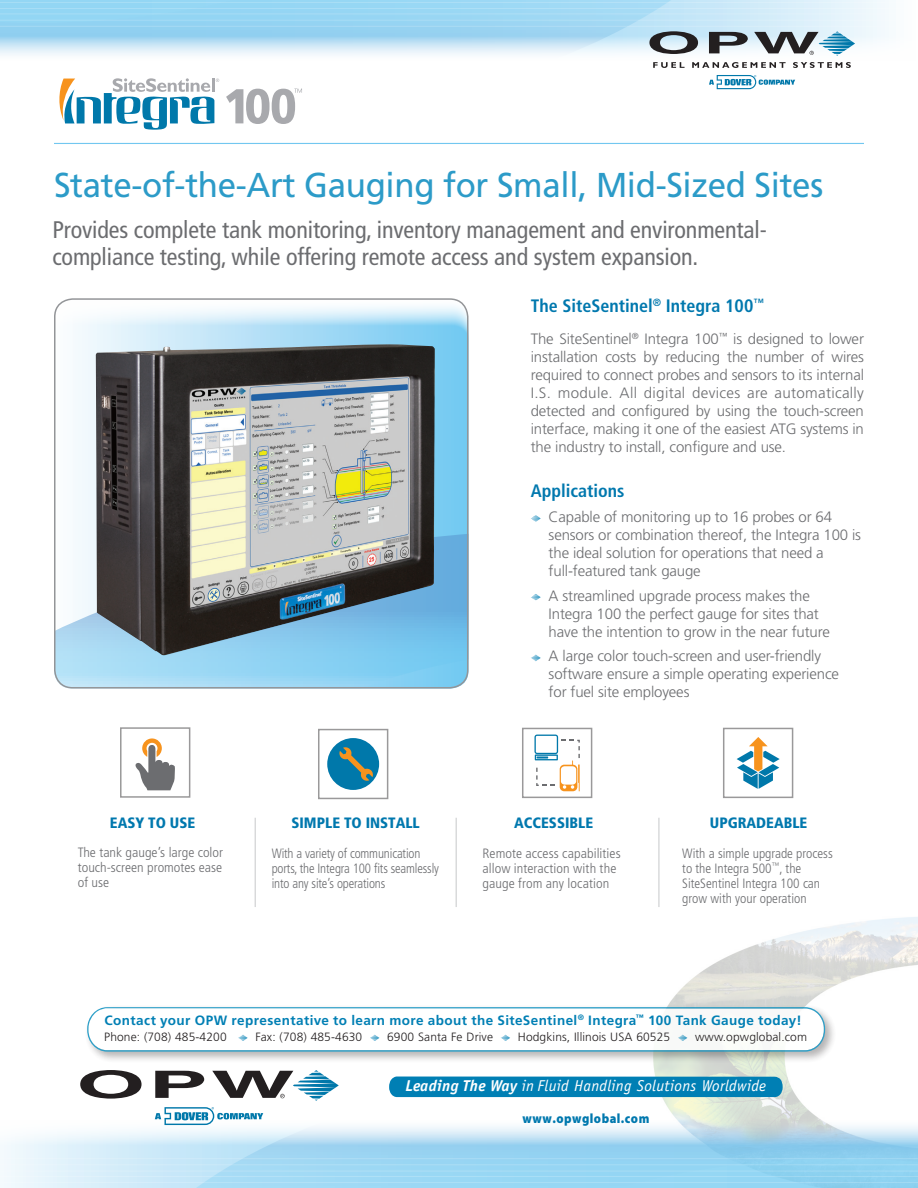
<style>
.page{position:relative;width:918px;height:1188px;background:#fff}
.page>*{position:absolute;margin:0;border:0;box-sizing:border-box;transform-origin:0 0}
.t1{font:34.5px "Frutiger LT Std";letter-spacing:-.01em;color:#2c9bc8;scale:.96 1}
.t2{font:condensed 24px/27px "Frutiger LT Std";letter-spacing:-.005em;color:#6c6d70}
.t3{font:700 condensed 18px "Frutiger LT Std";color:#0078ae}
.t4{font:italic 15.75px "Officina Sans Std";letter-spacing:.02em;color:#fff}
.t5{font:300 15px/18px "Frutiger LT Std";letter-spacing:-.01em;color:#6c6d70}
.t6{font:900 condensed 15px "Frutiger LT Std";color:#0078ae}
.t7{font:300 condensed 13.5px/15px "Frutiger LT Std";color:#6c6d70;text-align:justify;scale:1.05 1}
.t8{font:300 condensed 13.5px/15px "Frutiger LT Std";color:#6c6d70}
.t9{font:700 13.5px "Frutiger LT Std";letter-spacing:.03em;color:#007fb4}
.t10{font:300 condensed 13.5px/15px "Frutiger LT Std";color:#6c6d70;scale:.96 1}
.t11{font:900 13.5px "Myriad Pro";letter-spacing:.04em;color:#0078ae;scale:.91 1}
.t12{font:300 12px "Frutiger LT Std";letter-spacing:.01em;color:#231f20}
.s1{font-weight:700}
</style>
<div class="page">
<img style="left:634px;top:917px;width:284px;height:201px">
<svg style="left:0;top:1133px;width:81px;height:55px"></svg>
<svg style="left:81px;top:1118px;width:837px;height:70px;background:#b6dff3"></svg>
<hr style="left:0;top:1158px;width:918px;height:1px;background:#fff">
<hr style="left:0;top:1171px;width:918px;height:1px;background:#fff">
<hr style="left:0;top:1164px;width:918px;height:1px;background:#fff">
<hr style="left:0;top:1176px;width:918px;height:1px;background:#fff">
<hr style="left:0;top:1182px;width:918px;height:1px;background:#fff">
<svg style="left:80px;top:1070px;width:62px;height:29px"></svg>
<svg style="left:155px;top:1071px;width:49px;height:27px"></svg>
<svg style="left:212px;top:1070px;width:127px;height:31px"></svg>
<svg style="left:155px;top:1107px;width:108px;height:18px"></svg>
<div style="left:84px;top:1004px;width:753px;height:60px;background:#231f20;opacity:.4"></div>
<svg style="left:87px;top:1007px;width:738px;height:45px"></svg>
<hr style="left:255px;top:818px;width:1px;height:89px;background:#c7c8ca">
<hr style="left:456px;top:818px;width:1px;height:89px;background:#c7c8ca">
<hr style="left:659px;top:818px;width:1px;height:89px;background:#c7c8ca">
<div style="left:389px;top:1077px;width:394px;height:20px;background:#007fb4"></div>
<svg style="left:54px;top:299px;width:414px;height:390px"></svg>
<svg style="left:54px;top:527px;width:414px;height:161px"></svg>
<svg style="left:796px;top:0;width:93px;height:44px"></svg>
<svg style="left:0;top:0;width:796px;height:55px;background:#afddf4"></svg>
<hr style="left:0;top:26px;width:918px;height:1px;background:#fff">
<hr style="left:0;top:14px;width:918px;height:1px;background:#fff">
<hr style="left:0;top:20px;width:918px;height:1px;background:#fff">
<hr style="left:0;top:8px;width:918px;height:1px;background:#fff">
<hr style="left:0;top:2px;width:918px;height:1px;background:#fff">
<svg style="left:649px;top:31px;width:49px;height:23px"></svg>
<svg style="left:709px;top:32px;width:39px;height:21px"></svg>
<svg style="left:754px;top:31px;width:101px;height:25px"></svg>
<svg style="left:653px;top:62px;width:32px;height:6px"></svg>
<svg style="left:692px;top:62px;width:94px;height:6px"></svg>
<svg style="left:793px;top:62px;width:58px;height:6px"></svg>
<svg style="left:709px;top:75px;width:86px;height:14px"></svg>
<svg style="left:531px;top:515px;width:10px;height:7px"></svg>
<svg style="left:531px;top:594px;width:10px;height:7px"></svg>
<svg style="left:531px;top:655px;width:10px;height:7px"></svg>
<hr style="left:54px;top:143px;width:810px;height:1px;background:#72c7f0">
<div style="left:54px;top:298px;width:414px;height:391px;border:2px solid #939598;border-radius:18px"></div>
<svg style="left:59px;top:78px;width:160px;height:52px"></svg>
<svg style="left:226px;top:89px;width:76px;height:35px"></svg>
<div style="left:120px;top:727px;width:70px;height:71px;border:2px solid #9a999a"></div>
<div style="left:318px;top:729px;width:70px;height:70px;border:2px solid #9a999a"></div>
<div style="left:522px;top:728px;width:70px;height:70px;border:2px solid #9a999a"></div>
<div style="left:723px;top:728px;width:70px;height:70px;border:2px solid #9a999a"></div>
<svg style="left:135px;top:738px;width:40px;height:52px"></svg>
<div style="left:327px;top:738px;width:52px;height:52px;background:#0078aa;border-radius:50%"></div>
<svg style="left:339px;top:747px;width:34px;height:34px"></svg>
<svg style="left:737px;top:737px;width:43px;height:52px"></svg>
<svg style="left:534px;top:735px;width:46px;height:56px"></svg>
<img style="left:96px;top:344px;width:339px;height:312px">
<h1 class="t1" style="left:54px;top:165px;width:803px">State-of-the-Art Gauging for Small, Mid-Sized Sites</h1>
<h2 class="t2" style="left:52px;top:216px;width:716px">Provides complete tank monitoring, inventory management and environmental&shy;compliance testing, while offering remote access and system expansion.</h2>
<p class="t6" style="left:110px;top:814px;width:87px">EASY TO USE</p>
<p class="t7" style="left:78px;top:845px;width:140px">The tank gauge’s large color touch-screen promotes ease of use</p>
<p class="t3" style="left:531px;top:295px;width:235px">The SiteSentinel<sup>®</sup> Integra 100<sup>™</sup></p>
<p class="t5" style="left:531px;top:330px;width:335px;text-align:justify">The SiteSentinel<sup>®</sup> Integra 100<sup>™</sup> is designed to lower installation costs by reducing the number of wires required to connect probes and sensors to its internal I.S. module. All digital devices are automatically detected and configured by using the touch-screen interface, making it one of the easiest ATG systems in the industry to install, configure and use.</p>
<p class="t3" style="left:531px;top:480px;width:95px">Applications</p>
<p class="t5" style="left:549px;top:508px;width:314px">Capable of monitoring up to 16 probes or 64 sensors or combination thereof, the Integra 100 is the ideal solution for operations that need a full-featured tank gauge</p>
<p class="t5" style="left:549px;top:587px;width:283px">A streamlined upgrade process makes the<br>Integra 100 the perfect gauge for sites that have the intention to grow in the near future</p>
<p class="t5" style="left:549px;top:647px;width:292px">A large color touch-screen and user-friendly software ensure a simple operating experience for fuel site employees</p>
<p class="t6" style="left:292px;top:814px;width:130px">SIMPLE TO INSTALL</p>
<p class="t10" style="left:272px;top:846px;width:176px">With a variety of communication ports, the Integra 100 fits seamlessly into any site’s operations</p>
<p class="t6" style="left:514px;top:814px;width:80px">ACCESSIBLE</p>
<p class="t7" style="left:483px;top:846px;width:133px;text-align:left">Remote access capabilities allow interaction with the gauge from any location</p>
<p class="t6" style="left:710px;top:814px;width:99px">UPGRADEABLE</p>
<p class="t8" style="left:682px;top:846px;width:152px">With a simple upgrade process to the Integra 500<sup>™</sup>, the<br>SiteSentinel Integra 100 can grow with your operation</p>
<p class="t9" style="left:105px;top:1012px;width:699px">Contact your OPW representative to learn more about the SiteSentinel<sup>®</sup> Integra<sup>™</sup> 100 Tank Gauge today!</p>
<p class="t12" style="left:104px;top:1030px;width:124px">Phone: (708) 485-4200</p>
<p class="t12" style="left:255px;top:1030px;width:108px">Fax: (708) 485-4630</p>
<p class="t12" style="left:387px;top:1030px;width:107px">6900 Santa Fe Drive</p>
<p class="t12" style="left:518px;top:1030px;width:154px">Hodgkins, Illinois USA 60525</p>
<p class="t12" style="left:695px;top:1030px;width:113px">www.opwglobal.com</p>
<p class="t4" style="left:405px;top:1077px;width:362px"><span class="s1">Leading The Way</span> in Fluid Handling Solutions Worldwide</p>
<p class="t11" style="left:523px;top:1109px;width:141px">www.opwglobal.com</p>
</div>
